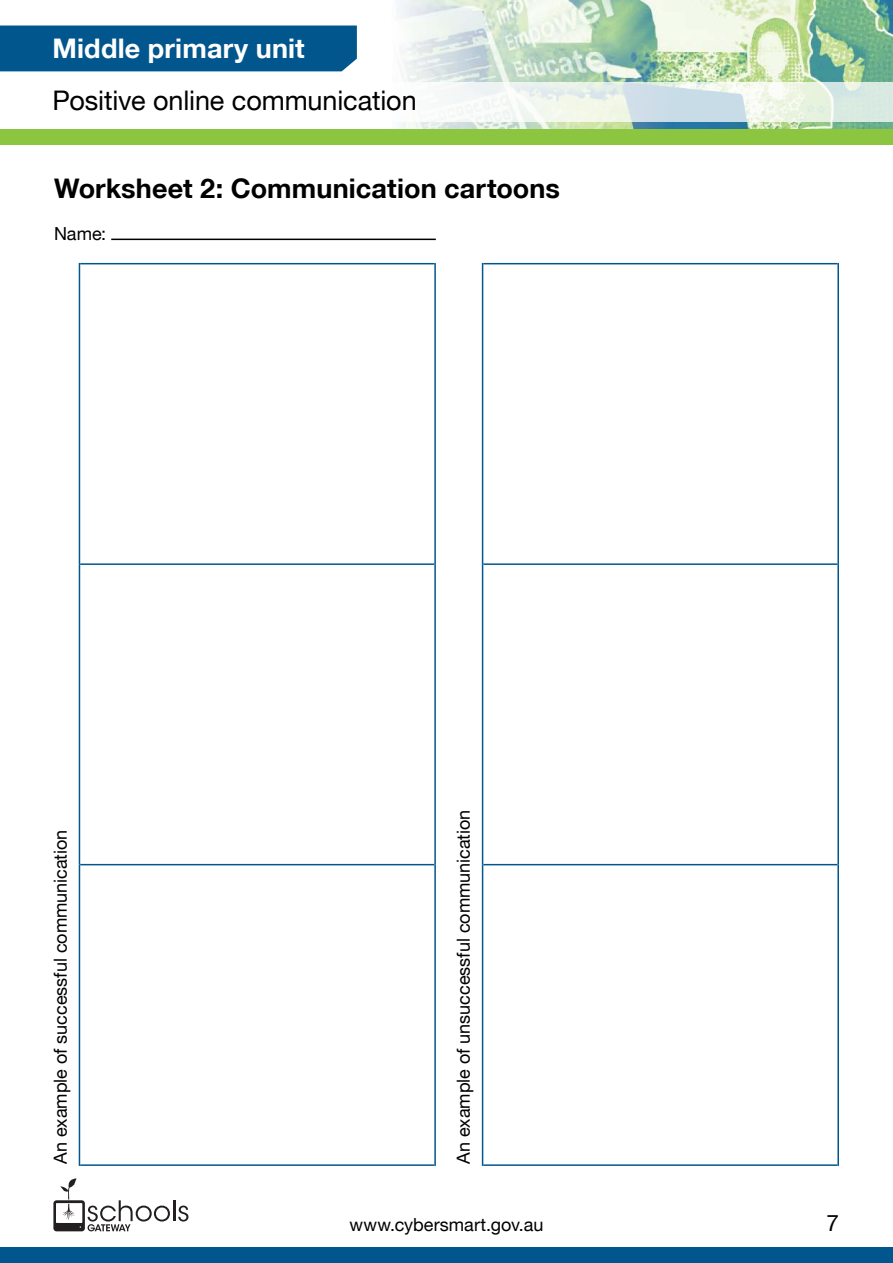
<style>
.page{position:relative;width:893px;height:1263px;background:#fff}
.page>*{position:absolute;margin:0;border:0;box-sizing:border-box;transform-origin:0 0}
.t1{font:700 27px "Helvetica Neue LT";letter-spacing:.005em;color:#000}
.t2{font:27px "Helvetica Neue LT";letter-spacing:-.005em;color:#000}
.t3{font:700 27px "Helvetica Neue LT";letter-spacing:.005em;color:#fff}
.t4{font:22.5px "Helvetica Neue LT";color:#000}
.t5{font:18px "Helvetica Neue LT";color:#000}
</style>
<div class="page">
<img style="left:0;top:0;width:893px;height:129px">
<div style="left:0;top:1248px;width:893px;height:15px;background:#00568d"></div>
<div style="left:0;top:129px;width:893px;height:16px;background:#8cc640"></div>
<svg style="left:0;top:82px;width:893px;height:39px"></svg>
<div style="left:0;top:26px;width:357px;height:45px;background:#00568d"></div>
<hr style="left:482px;top:865px;width:1px;height:301px;background:#00568d">
<hr style="left:483px;top:1164px;width:354px;height:2px;background:#00568d">
<hr style="left:482px;top:564px;width:1px;height:301px;background:#00568d">
<hr style="left:483px;top:864px;width:354px;height:1px;background:#00568d">
<hr style="left:482px;top:263px;width:1px;height:301px;background:#00568d">
<hr style="left:483px;top:563px;width:354px;height:2px;background:#00568d">
<hr style="left:483px;top:263px;width:354px;height:1px;background:#00568d">
<hr style="left:837px;top:865px;width:2px;height:301px;background:#00568d">
<hr style="left:837px;top:564px;width:2px;height:301px;background:#00568d">
<hr style="left:837px;top:263px;width:2px;height:301px;background:#00568d">
<hr style="left:79px;top:865px;width:1px;height:301px;background:#00568d">
<hr style="left:80px;top:1164px;width:354px;height:2px;background:#00568d">
<hr style="left:79px;top:564px;width:1px;height:301px;background:#00568d">
<hr style="left:80px;top:864px;width:354px;height:1px;background:#00568d">
<hr style="left:79px;top:263px;width:1px;height:301px;background:#00568d">
<hr style="left:80px;top:563px;width:354px;height:2px;background:#00568d">
<hr style="left:80px;top:263px;width:354px;height:1px;background:#00568d">
<hr style="left:434px;top:865px;width:2px;height:301px;background:#00568d">
<hr style="left:434px;top:564px;width:2px;height:301px;background:#00568d">
<hr style="left:434px;top:263px;width:2px;height:301px;background:#00568d">
<hr style="left:111px;top:239px;width:325px;height:1px;background:#000">
<svg style="left:53px;top:1178px;width:117px;height:53px"></svg>
<hr style="left:173px;top:1200px;width:2px;height:21px;background:#231f20">
<svg style="left:178px;top:1205px;width:10px;height:16px"></svg>
<h1 class="t3" style="left:53px;top:31px;width:254px">Middle primary unit</h1>
<h1 class="t2" style="left:53px;top:84px;width:366px">Positive online communication</h1>
<p class="t1" style="left:54px;top:172px;width:508px">Worksheet 2: Communication cartoons</p>
<p class="t5" style="left:54px;top:223px;width:54px">Name:</p>
<p class="t5" style="left:50px;top:1164px;width:335px;rotate:-90deg">An example of successful communication</p>
<p class="t5" style="left:453px;top:1164px;width:355px;rotate:-90deg">An example of unsuccessful communication</p>
<p class="t5" style="left:350px;top:1214px;width:195px">www.cybersmart.gov.au</p>
<p class="t4" style="left:826px;top:1209px;width:14px">7</p>
</div>
